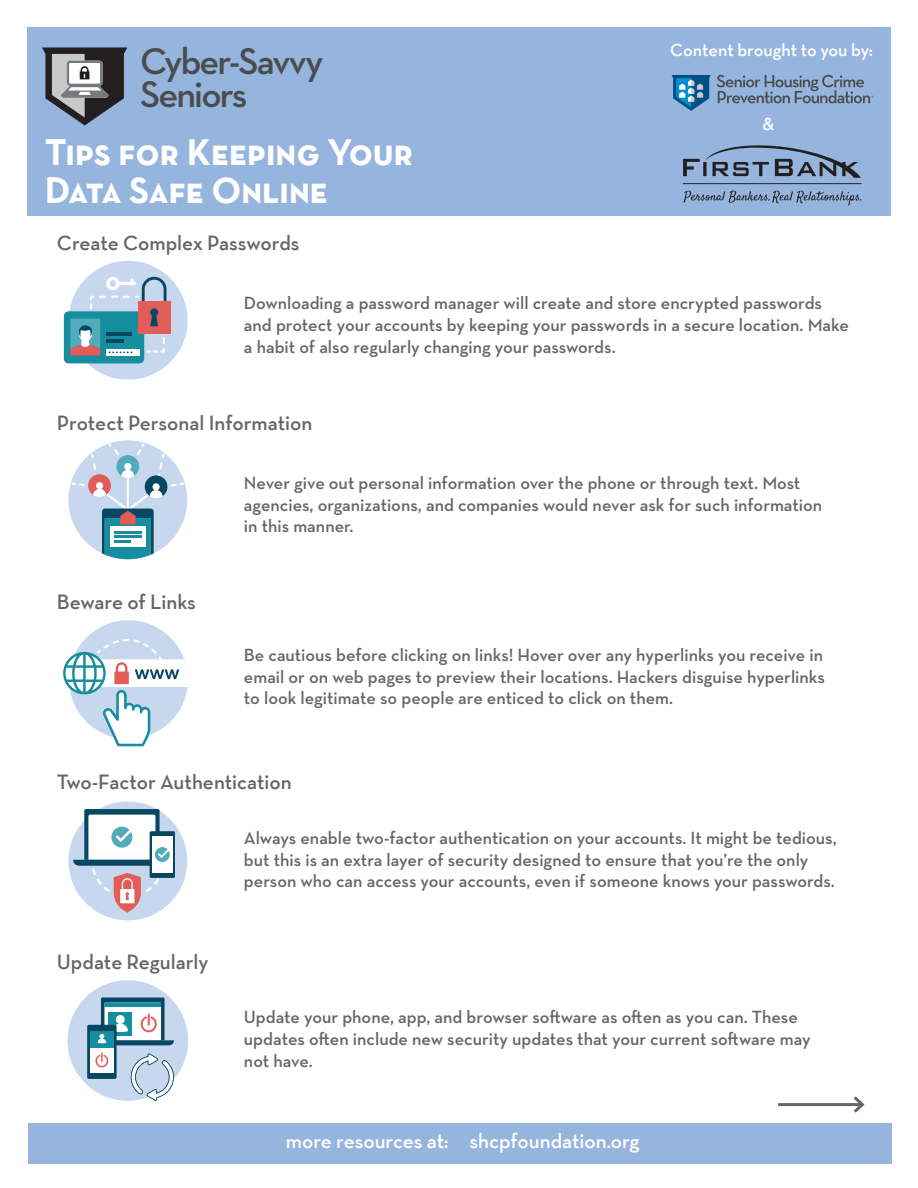
<style>
.page{position:relative;width:918px;height:1188px;background:#fff}
.page>*{position:absolute;margin:0;border:0;box-sizing:border-box;transform-origin:0 0}
.t1{font:600 37.8px/33.2px "Neutra Text TF";letter-spacing:-.05em;color:#4b4c4d}
.t2{font:37.5px/37.5px "Neutra Text TF Bold SC Alt";color:#fff}
.t3{font:600 21px "Neutra Text TF";color:#666}
.t4{font:600 21px "Neutra Text TF";color:#fff}
.t5{font:600 18px/21.6px "Neutraface Text";color:#666}
.t6{font:600 18px "Neutra Text TF";letter-spacing:-.005em;color:#fff}
</style>
<div class="page">
<div style="left:27px;top:27px;width:864px;height:189px;background:#95b5de"></div>
<svg style="left:42px;top:47px;width:85px;height:78px"></svg>
<div style="left:28px;top:1123px;width:864px;height:41px;background:#95b5de"></div>
<hr style="left:778px;top:1103px;width:84px;height:3px;background:#666">
<svg style="left:850px;top:1096px;width:15px;height:17px"></svg>
<div style="left:69px;top:261px;width:119px;height:119px;background:#c7d7ee;border-radius:50%"></div>
<div style="left:64px;top:311px;width:80px;height:52px;background:#168e9f;border-radius:5px"></div>
<div style="left:138px;top:301px;width:32px;height:32px;background:#e35d58"></div>
<svg style="left:70px;top:277px;width:97px;height:79px"></svg>
<svg style="left:72px;top:443px;width:112px;height:116px"></svg>
<div style="left:69px;top:620px;width:119px;height:119px;background:#c7d7ee;border-radius:50%"></div>
<svg style="left:63px;top:639px;width:125px;height:107px"></svg>
<div style="left:68px;top:802px;width:119px;height:118px;background:#c7d7ee;border-radius:50%"></div>
<svg style="left:150px;top:831px;width:25px;height:47px"></svg>
<div style="left:152px;top:837px;width:20px;height:36px;background:#fff"></div>
<svg style="left:73px;top:809px;width:98px;height:104px"></svg>
<div style="left:67px;top:980px;width:121px;height:121px;background:#c7d7ee;border-radius:50%"></div>
<div style="left:87px;top:1025px;width:30px;height:54px;background:#084762;border-radius:2px"></div>
<div style="left:90px;top:1031px;width:24px;height:42px;background:#fff"></div>
<div style="left:90px;top:1031px;width:24px;height:16px;background:#168e9f"></div>
<svg style="left:92px;top:997px;width:82px;height:48px"></svg>
<svg style="left:95px;top:1053px;width:14px;height:14px"></svg>
<svg style="left:126px;top:1054px;width:49px;height:47px"></svg>
<svg style="left:672px;top:75px;width:39px;height:36px"></svg>
<svg style="left:717px;top:75px;width:157px;height:28px"></svg>
<svg style="left:683px;top:145px;width:178px;height:33px"></svg>
<svg style="left:683px;top:191px;width:178px;height:15px"></svg>
<hr style="left:683px;top:183px;width:179px;height:1px;background:#231f20">
<h1 class="t1" style="left:140px;top:44px;width:185px">Cyber-Savvy<br>Seniors</h1>
<h2 class="t2" style="left:45px;top:133px;width:370px">Tips for Keeping Your<br>Data Safe Online</h2>
<p class="t3" style="left:57px;top:230px;width:244px">Create Complex Passwords</p>
<p class="t6" style="left:670px;top:39px;width:204px">Content brought to you by:</p>
<p class="t6" style="left:763px;top:112px;width:14px">&amp;</p>
<p class="t5" style="left:244px;top:292px;width:607px">Downloading a password manager will create and store encrypted passwords and protect your accounts by keeping your passwords in a secure location. Make a habit of also regularly changing your passwords.</p>
<p class="t3" style="left:57px;top:410px;width:257px">Protect Personal Information</p>
<p class="t3" style="left:57px;top:589px;width:141px">Beware of Links</p>
<p class="t5" style="left:244px;top:472px;width:580px">Never give out personal information over the phone or through text. Most agencies, organizations, and companies would never ask for such information in this manner.</p>
<p class="t5" style="left:244px;top:644px;width:582px;text-align:justify">Be cautious before clicking on links! Hover over any hyperlinks you receive in email or on web pages to preview their locations. Hackers disguise hyperlinks to look legitimate so people are enticed to click on them.</p>
<p class="t3" style="left:57px;top:769px;width:236px">Two-Factor Authentication</p>
<p class="t3" style="left:57px;top:949px;width:153px">Update Regularly</p>
<p class="t5" style="left:244px;top:827px;width:594px">Always enable two-factor authentication on your accounts. It might be tedious, but this is an extra layer of security designed to ensure that you’re the only person who can access your accounts, even if someone knows your passwords.</p>
<p class="t5" style="left:244px;top:1006px;width:568px">Update your phone, app, and browser software as often as you can. These updates often include new security updates that your current software may not have.</p>
<p class="t4" style="left:286px;top:1128px;width:355px">more resources at: shcpfoundation.org</p>
</div>
